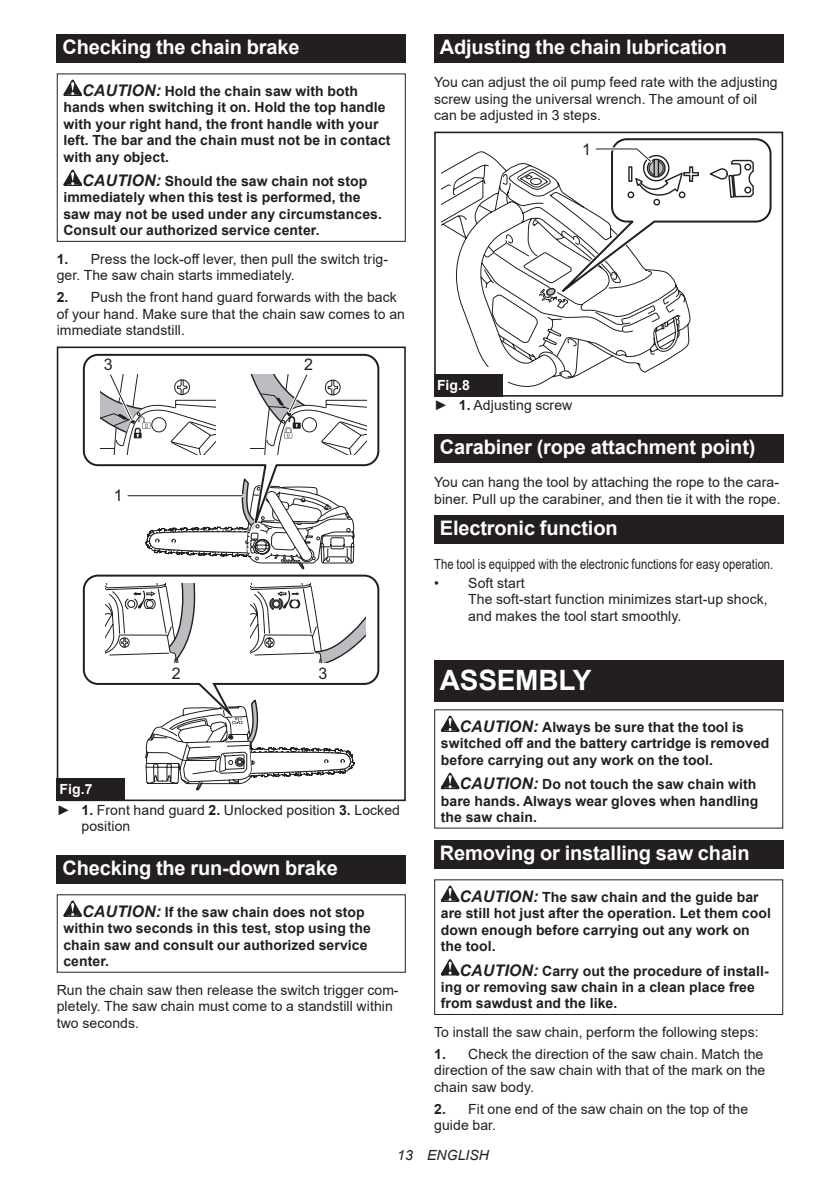
<style>
.page{position:relative;width:840px;height:1191px;background:#fff}
.page>*{position:absolute;margin:0;border:0;box-sizing:border-box;transform-origin:0 0}
.t1{font:700 28px "Arial";letter-spacing:-.01em;color:#fff}
.t2{font:700 20px "Arial";letter-spacing:-.01em;color:#fff}
.t3{font:16px "Arial";color:#231f20}
.t4{font:14px/16.4px "Arial";letter-spacing:.005em;color:#231f20}
.t5{font:700 14px/16.4px "Arial";letter-spacing:.005em;color:#231f20}
.t6{font:14px "Arial";letter-spacing:.005em;color:#231f20;scale:.8 1}
.t7{font:italic 14px "Arial";letter-spacing:.005em;color:#231f20}
.s1{font-style:italic;font-size:16px}
.s2{font-weight:700}
.s3{font-weight:700;color:#fff}
</style>
<div class="page">
<div style="left:57px;top:34px;width:348px;height:29px;background:#231f20"></div>
<svg style="left:63px;top:80px;width:19px;height:16px"></svg>
<svg style="left:63px;top:170px;width:19px;height:16px"></svg>
<div style="left:57px;top:73px;width:348px;height:169px;border:1px solid #231f20"></div>
<svg style="left:145px;top:728px;width:209px;height:63px"></svg>
<svg style="left:183px;top:728px;width:167px;height:62px"></svg>
<svg style="left:167px;top:554px;width:187px;height:16px"></svg>
<svg style="left:145px;top:544px;width:210px;height:10px"></svg>
<svg style="left:82px;top:353px;width:298px;height:191px"></svg>
<svg style="left:155px;top:723px;width:103px;height:5px"></svg>
<svg style="left:82px;top:574px;width:298px;height:149px"></svg>
<svg style="left:105px;top:583px;width:91px;height:79px"></svg>
<svg style="left:250px;top:583px;width:115px;height:79px"></svg>
<div style="left:291px;top:600px;width:7px;height:7px;background:#fff;border-radius:50%"></div>
<div style="left:57px;top:346px;width:348px;height:455px;border:2px solid #231f20"></div>
<hr style="left:128px;top:494px;width:114px;height:3px;background:#fff">
<hr style="left:128px;top:495px;width:114px;height:1px;background:#231f20">
<svg style="left:251px;top:371px;width:115px;height:83px"></svg>
<svg style="left:100px;top:371px;width:116px;height:83px"></svg>
<div style="left:57px;top:778px;width:68px;height:23px;background:#231f20"></div>
<div style="left:57px;top:855px;width:348px;height:28px;background:#231f20"></div>
<svg style="left:63px;top:900px;width:19px;height:17px"></svg>
<div style="left:434px;top:34px;width:348px;height:29px;background:#231f20"></div>
<svg style="left:441px;top:151px;width:249px;height:236px"></svg>
<svg style="left:529px;top:151px;width:162px;height:169px"></svg>
<svg style="left:540px;top:138px;width:232px;height:172px"></svg>
<div style="left:434px;top:367px;width:73px;height:29px;background:#fff"></div>
<div style="left:434px;top:132px;width:348px;height:265px;border:2px solid #231f20"></div>
<svg style="left:538px;top:139px;width:232px;height:170px"></svg>
<div style="left:434px;top:374px;width:68px;height:23px;background:#231f20"></div>
<div style="left:434px;top:434px;width:348px;height:28px;background:#231f20"></div>
<div style="left:434px;top:515px;width:348px;height:28px;background:#231f20"></div>
<div style="left:434px;top:660px;width:348px;height:41px;background:#231f20"></div>
<svg style="left:440px;top:715px;width:19px;height:17px"></svg>
<svg style="left:440px;top:772px;width:19px;height:17px"></svg>
<div style="left:434px;top:840px;width:348px;height:28px;background:#231f20"></div>
<svg style="left:440px;top:885px;width:19px;height:17px"></svg>
<svg style="left:440px;top:959px;width:19px;height:16px"></svg>
<div style="left:434px;top:879px;width:348px;height:136px;border:1px solid #231f20"></div>
<h2 class="t2" style="left:62px;top:33px;width:238px">Checking the chain brake</h2>
<p class="t5" style="left:63px;top:83px;width:328px;text-indent:19px"><span class="s1">CAUTION:</span> Hold the chain saw with both hands when switching it on. Hold the top handle with your right hand, the front handle with your left. The bar and the chain must not be in contact with any object.</p>
<p class="t5" style="left:63px;top:173px;width:320px;text-indent:19px"><span class="s1">CAUTION:</span> Should the saw chain not stop immediately when this test is performed, the saw may not be used under any circumstances.<br>Consult our authorized service center.</p>
<p class="t4" style="left:57px;top:251px;width:332px"><span class="s2">1.</span> Press the lock-off lever, then pull the switch trig&shy;ger. The saw chain starts immediately.</p>
<p class="t4" style="left:57px;top:289px;width:349px"><span class="s2">2.</span> Push the front hand guard forwards with the back of your hand. Make sure that the chain saw comes to an immediate standstill.</p>
<p class="t3" style="left:104px;top:354px;width:10px">3</p>
<p class="t3" style="left:304px;top:354px;width:10px">2</p>
<p class="t3" style="left:114px;top:485px;width:10px">1</p>
<p class="t3" style="left:172px;top:662px;width:10px">2</p>
<p class="t3" style="left:318px;top:662px;width:10px">3</p>
<p class="t4" style="left:57px;top:779px;width:344px;line-height:20.2px"><span class="s3">Fig.7<br></span>► <span class="s2">1.</span> Front hand guard <span class="s2">2.</span> Unlocked position <span class="s2">3.</span> Locked</p>
<p class="t4" style="left:81px;top:818px;width:50px">position</p>
<h2 class="t2" style="left:62px;top:853px;width:277px">Checking the run-down brake</h2>
<p class="t5" style="left:63px;top:904px;width:309px;text-indent:19px"><span class="s1">CAUTION:</span> If the saw chain does not stop within two seconds in this test, stop using the chain saw and consult our authorized service center.</p>
<p class="t4" style="left:57px;top:981px;width:343px">Run the chain saw then release the switch trigger com&shy;pletely. The saw chain must come to a standstill within two seconds.</p>
<h2 class="t2" style="left:439px;top:33px;width:288px">Adjusting the chain lubrication</h2>
<p class="t4" style="left:434px;top:74px;width:345px">You can adjust the oil pump feed rate with the adjusting screw using the universal wrench. The amount of oil can be adjusted in 3 steps.</p>
<p class="t3" style="left:581px;top:139px;width:10px">1</p>
<p class="t4" style="left:434px;top:375px;width:140px;line-height:20.2px"><span class="s3">Fig.8<br></span>► <span class="s2">1.</span> Adjusting screw</p>
<h2 class="t2" style="left:439px;top:433px;width:317px">Carabiner (rope attachment point)</h2>
<p class="t4" style="left:434px;top:474px;width:348px">You can hang the tool by attaching the rope to the cara&shy;biner. Pull up the carabiner, and then tie it with the rope.</p>
<h2 class="t2" style="left:439px;top:514px;width:179px">Electronic function</h2>
<p class="t6" style="left:434px;top:554px;width:425px">The tool is equipped with the electronic functions for easy operation.</p>
<p class="t4" style="left:468px;top:574px;width:301px;text-indent:-34px">• Soft start<br>The soft-start function minimizes start-up shock, and makes the tool start smoothly.</p>
<h1 class="t1" style="left:439px;top:660px;width:153px">ASSEMBLY</h1>
<p class="t5" style="left:440px;top:719px;width:330px;text-indent:19px"><span class="s1">CAUTION:</span> Always be sure that the tool is switched off and the battery cartridge is removed before carrying out any work on the tool.</p>
<p class="t5" style="left:440px;top:776px;width:319px;text-indent:19px"><span class="s1">CAUTION:</span> Do not touch the saw chain with bare hands. Always wear gloves when handling the saw chain.</p>
<h2 class="t2" style="left:439px;top:839px;width:311px">Removing or installing saw chain</h2>
<p class="t5" style="left:440px;top:889px;width:331px;text-indent:19px"><span class="s1">CAUTION:</span> The saw chain and the guide bar are still hot just after the operation. Let them cool down enough before carrying out any work on the tool.</p>
<p class="t5" style="left:440px;top:962px;width:329px;text-indent:19px"><span class="s1">CAUTION:</span> Carry out the procedure of install&shy;ing or removing saw chain in a clean place free from sawdust and the like.</p>
<p class="t4" style="left:434px;top:1023px;width:326px">To install the saw chain, perform the following steps:</p>
<p class="t4" style="left:434px;top:1046px;width:332px"><span class="s2">1.</span> Check the direction of the saw chain. Match the direction of the saw chain with that of the mark on the chain saw body.</p>
<p class="t4" style="left:434px;top:1100px;width:315px"><span class="s2">2.</span> Fit one end of the saw chain on the top of the guide bar.</p>
<p class="t7" style="left:397px;top:1146px;width:93px">13 ENGLISH</p>
</div>
